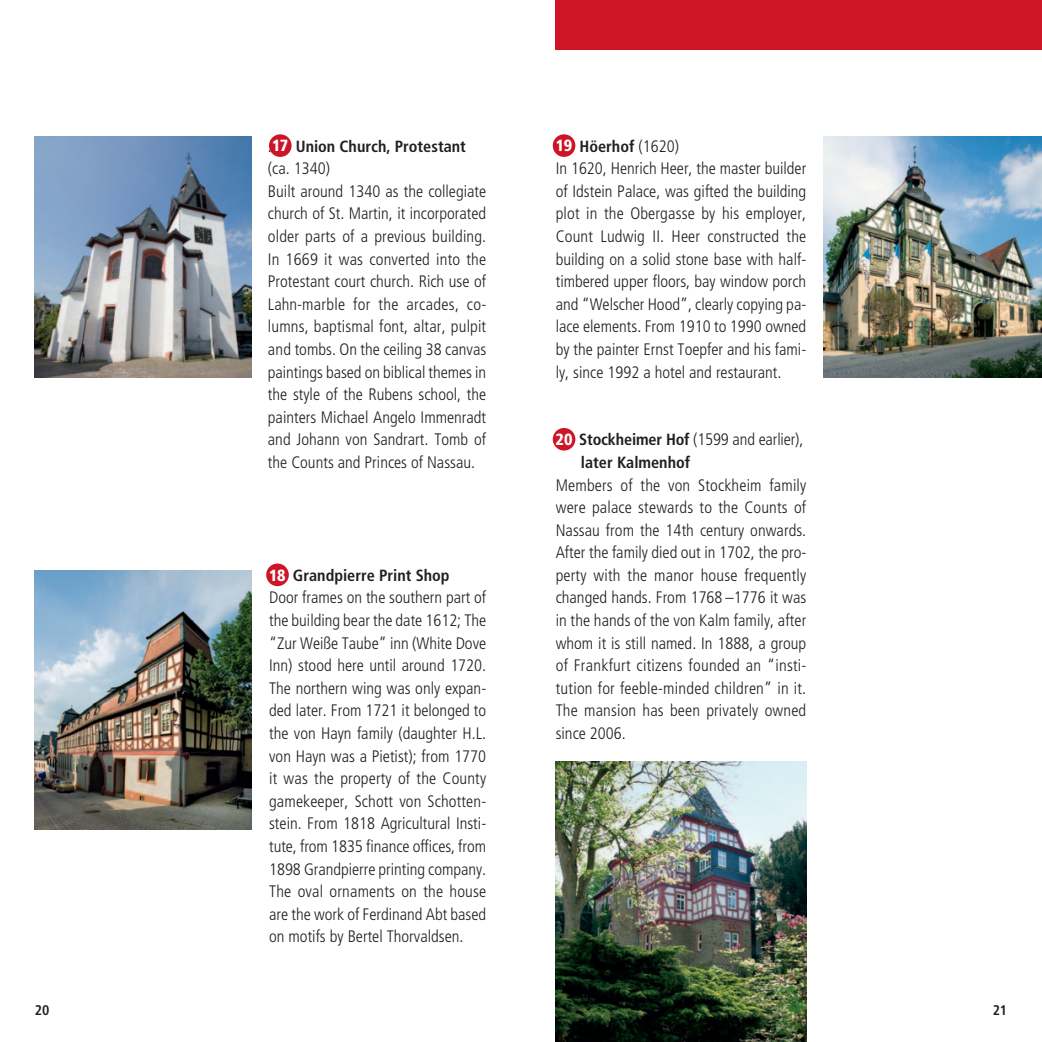
<style>
.page{position:relative;width:1042px;height:1042px;background:#fff}
.page>*{position:absolute;margin:0;border:0;box-sizing:border-box;transform-origin:0 0}
.t1{font:300 condensed 16.62px/22.6px "Frutiger LT Std";color:#231f20;text-align:justify}
.t2{font:700 condensed 16.1px "Frutiger LT Std";color:#231f20}
.t3{font:900 condensed 16.1px "Frutiger LT Std";color:#fff}
.t4{font:700 condensed 14px "Frutiger LT Std";color:#231f20}
.s1{font-weight:300;font-size:16.62px;color:#231f20}
.s2{font-weight:300;font-size:16.62px}
.s3{font-weight:900;font-size:16.1px;color:#fff}
.s4{font-weight:700;font-size:16.1px}
</style>
<div class="page">
<div style="left:269px;top:134px;width:23px;height:23px;background:#cd1527;border-radius:50%"></div>
<div style="left:266px;top:563px;width:23px;height:23px;background:#cd1527;border-radius:50%"></div>
<div style="left:553px;top:134px;width:22px;height:23px;background:#cd1527;border-radius:50%"></div>
<div style="left:553px;top:428px;width:22px;height:22px;background:#cd1527;border-radius:50%"></div>
<img style="left:556px;top:761px;width:250px;height:281px">
<img style="left:823px;top:136px;width:219px;height:241px">
<img style="left:35px;top:136px;width:217px;height:241px">
<img style="left:35px;top:571px;width:217px;height:258px">
<div style="left:556px;top:0;width:486px;height:50px;background:#cd1527"></div>
<p class="t3" style="left:268px;top:136px;width:22px"><span class="s1">.</span>17</p>
<p class="t2" style="left:296px;top:140px;width:172px">Union Church, Protestant</p>
<p class="t1" style="left:268px;top:159px;width:64px">(ca. 1340)</p>
<p class="t1" style="left:268px;top:181px;width:220px">Built around 1340 as the collegiate church of St. Martin, it incorporated older parts of a previous building.<br>In 1669 it was converted into the Protestant court church. Rich use of Lahn-marble for the arcades, co&shy;lumns, baptismal font, altar, pulpit and tombs. On the ceiling 38 canvas paintings based on biblical themes in the style of the Rubens school, the painters Michael Angelo Immenradt and Johann von Sandrart. Tomb of the Counts and Princes of Nassau.</p>
<p class="t2" style="left:293px;top:569px;width:158px">Grandpierre Print Shop</p>
<p class="t1" style="left:269px;top:588px;width:219px">Door frames on the southern part of the building bear the date 1612; The “Zur Weiße Taube” inn (White Dove Inn) stood here until around 1720.<br>The northern wing was only expan&shy;ded later. From 1721 it belonged to the von Hayn family (daughter H.L. von Hayn was a Pietist); from 1770 it was the property of the County gamekeeper, Schott von Schotten&shy;stein. From 1818 Agricultural Insti&shy;tute, from 1835 finance offices, from 1898 Grandpierre printing company.<br>The oval ornaments on the house are the work of Ferdinand Abt based on motifs by Bertel Thorvaldsen.</p>
<p class="t3" style="left:269px;top:565px;width:18px">18</p>
<p class="t2" style="left:579px;top:140px;width:101px">Höerhof <span class="s2">(1620)</span></p>
<p class="t1" style="left:556px;top:159px;width:252px">In 1620, Henrich Heer, the master builder of Idstein Palace, was gifted the building plot in the Obergasse by his employer, Count Ludwig II. Heer constructed the building on a solid stone base with half&shy;timbered upper floors, bay window porch and “Welscher Hood”, clearly copying pa&shy;lace elements. From 1910 to 1990 owned by the painter Ernst Toepfer and his fami&shy;ly, since 1992 a hotel and restaurant.</p>
<p class="t3" style="left:556px;top:136px;width:18px">19</p>
<p class="t1" style="left:556px;top:430px;width:249px"><span class="s3">20</span> <span class="s4">Stockheimer Hof</span> (1599 and earlier),</p>
<p class="t2" style="left:581px;top:456px;width:111px">later Kalmenhof</p>
<p class="t1" style="left:556px;top:475px;width:252px">Members of the von Stockheim family were palace stewards to the Counts of Nassau from the 14th century onwards.<br>After the family died out in 1702, the pro&shy;perty with the manor house frequently changed hands. From 1768 –1776 it was in the hands of the von Kalm family, after whom it is still named. In 1888, a group of Frankfurt citizens founded an “insti&shy;tution for feeble-minded children” in it.<br>The mansion has been privately owned since 2006.</p>
<p class="t4" style="left:35px;top:1005px;width:16px">20</p>
<p class="t4" style="left:992px;top:1005px;width:16px">21</p>
</div>
